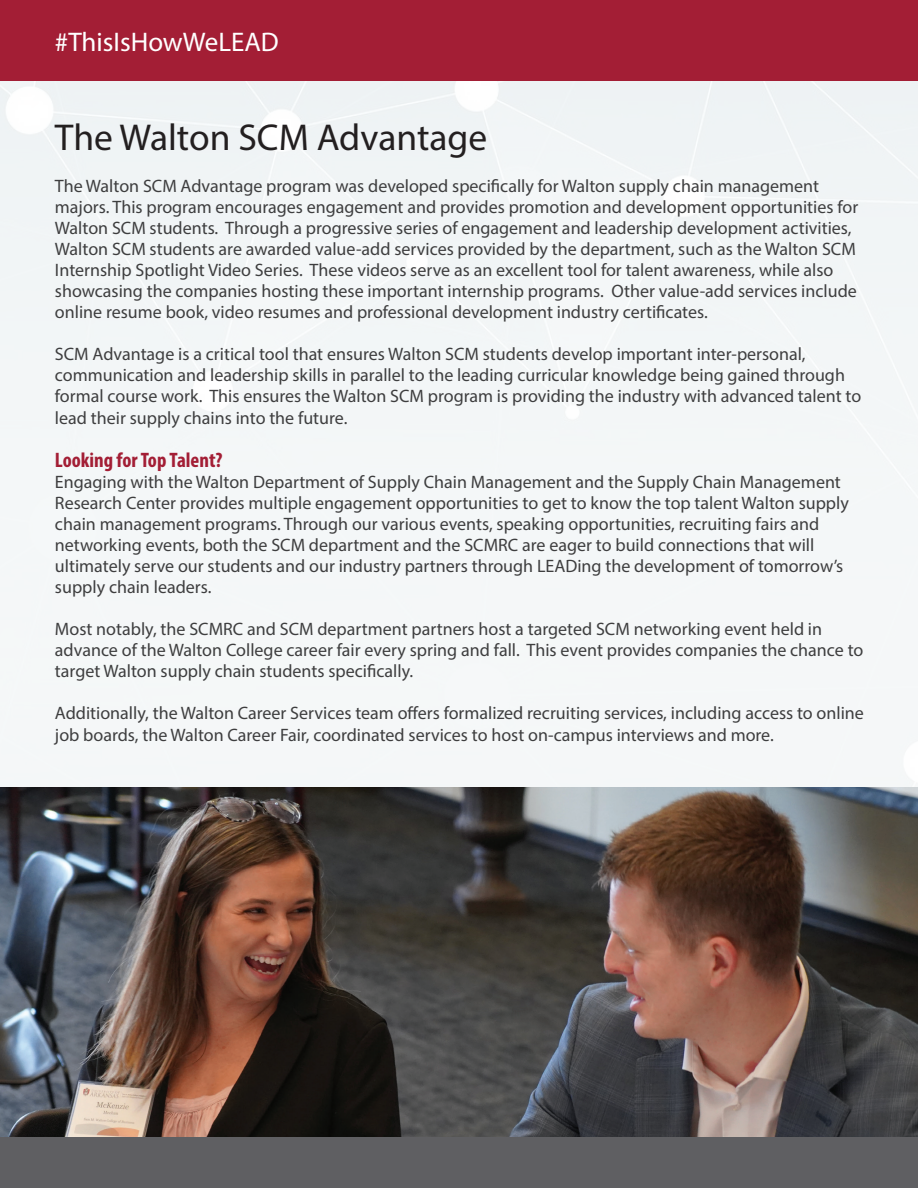
<style>
.page{position:relative;width:918px;height:1188px;background:#fff}
.page>*{position:absolute;margin:0;border:0;box-sizing:border-box;transform-origin:0 0}
.t1{font:37.5px "Myriad Pro";color:#231f20}
.t2{font:27px "Myriad Pro";color:#fff}
.t3{font:700 condensed 21px "Myriad Pro";color:#a31e35}
.t4{font:18px/21px "Myriad Pro";color:#3e3e3f}
</style>
<div class="page">
<div style="left:0;top:0;width:918px;height:81px;background:#a31e35"></div>
<img style="left:0;top:787px;width:918px;height:350px">
<div style="left:0;top:1137px;width:918px;height:51px;background:#5f5f62"></div>
<h2 class="t2" style="left:55px;top:25px;width:225px">#ThisIsHowWeLEAD</h2>
<h1 class="t1" style="left:55px;top:114px;width:434px">The Walton SCM Advantage</h1>
<p class="t4" style="left:55px;top:175px;width:805px">The Walton SCM Advantage program was developed specifically for Walton supply chain management majors. This program encourages engagement and provides promotion and development opportunities for Walton SCM students. Through a progressive series of engagement and leadership development activities, Walton SCM students are awarded value-add services provided by the department, such as the Walton SCM Internship Spotlight Video Series. These videos serve as an excellent tool for talent awareness, while also showcasing the companies hosting these important internship programs. Other value-add services include online resume book, video resumes and professional development industry certificates.</p>
<p class="t4" style="left:55px;top:343px;width:808px">SCM Advantage is a critical tool that ensures Walton SCM students develop important inter-personal, communication and leadership skills in parallel to the leading curricular knowledge being gained through formal course work. This ensures the Walton SCM program is providing the industry with advanced talent to lead their supply chains into the future.</p>
<p class="t3" style="left:55px;top:447px;width:169px">Looking for Top Talent?</p>
<p class="t4" style="left:55px;top:471px;width:795px">Engaging with the Walton Department of Supply Chain Management and the Supply Chain Management Research Center provides multiple engagement opportunities to get to know the top talent Walton supply chain management programs. Through our various events, speaking opportunities, recruiting fairs and networking events, both the SCM department and the SCMRC are eager to build connections that will ultimately serve our students and our industry partners through LEADing the development of tomorrow’s supply chain leaders.</p>
<p class="t4" style="left:55px;top:618px;width:810px">Most notably, the SCMRC and SCM department partners host a targeted SCM networking event held in advance of the Walton College career fair every spring and fall. This event provides companies the chance to target Walton supply chain students specifically.</p>
<p class="t4" style="left:55px;top:702px;width:810px;line-height:21.6px">Additionally, the Walton Career Services team offers formalized recruiting services, including access to online job boards, the Walton Career Fair, coordinated services to host on-campus interviews and more.</p>
</div>
